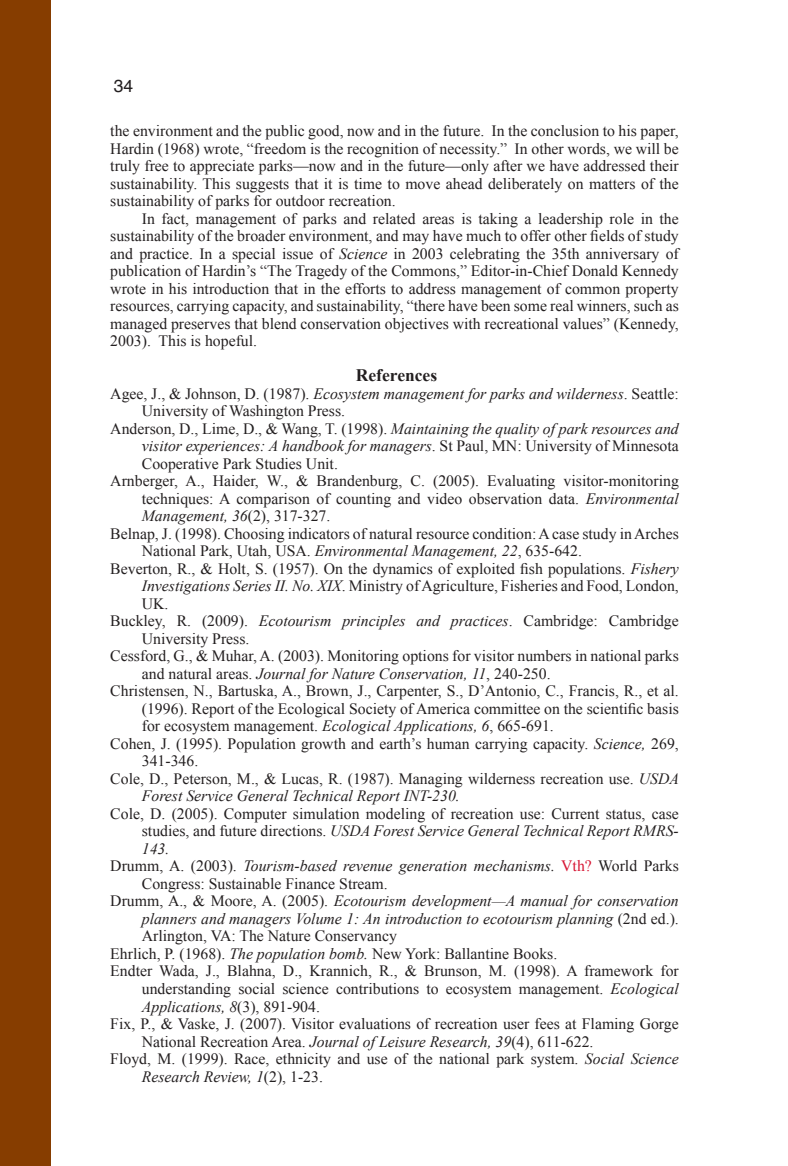
<style>
.page{position:relative;width:788px;height:1166px;background:#fff}
.page>*{position:absolute;margin:0;border:0;box-sizing:border-box;transform-origin:0 0}
.JPRA_italic_header{font:700 17.5px "Times New Roman";color:#231f20}
.t1{font:17.5px "Helvetica";color:#231f20}
.JPRA_italic_header-2{font:15.75px/17.5px "Times New Roman";color:#231f20}
.JPRA_italic_header-3{font:italic 15.75px/17.5px "Times New Roman";color:#231f20;text-align:justify}
.s1{font-style:italic}
.s2{color:#d71634}
.s3{font-style:normal}
</style>
<div class="page">
<div style="left:0;top:0;width:51px;height:1166px;background:#863d00"></div>
<p class="t1" style="left:114px;top:72px;width:21px">34</p>
<p class="JPRA_italic_header-2" style="left:110px;top:122px;width:570px;text-align:justify">the environment and the public good, now and in the future. In the conclusion to his paper, Hardin (1968) wrote, “freedom is the recognition of necessity.” In other words, we will be truly free to appreciate parks—now and in the future—only after we have addressed their sustainability. This suggests that it is time to move ahead deliberately on matters of the sustainability of parks for outdoor recreation.</p>
<p class="JPRA_italic_header-2" style="left:110px;top:209px;width:570px;text-align:justify;text-indent:32px">In fact, management of parks and related areas is taking a leadership role in the sustainability of the broader environment, and may have much to offer other fields of study and practice. In a special issue of <span class="s1">Science</span> in 2003 celebrating the 35th anniversary of publication of Hardin’s “The Tragedy of the Commons,” Editor-in-Chief Donald Kennedy wrote in his introduction that in the efforts to address management of common property resources, carrying capacity, and sustainability, “there have been some real winners, such as managed preserves that blend conservation objectives with recreational values” (Kennedy, 2003). This is hopeful.</p>
<p class="JPRA_italic_header" style="left:356px;top:363px;width:83px">References</p>
<p class="JPRA_italic_header-2" style="left:142px;top:384px;width:538px;text-indent:-32px">Agee, J., &amp; Johnson, D. (1987). <span class="s1">Ecosystem management for parks and wilderness</span>. Seattle:<br>University of Washington Press.</p>
<p class="JPRA_italic_header-2" style="left:142px;top:419px;width:538px;text-align:justify;text-indent:-32px">Anderson, D., Lime, D., &amp; Wang, T. (1998). <span class="s1">Maintaining the quality of park resources and visitor experiences: A handbook for managers</span>. St Paul, MN: University of Minnesota Cooperative Park Studies Unit.</p>
<p class="JPRA_italic_header-2" style="left:142px;top:472px;width:538px;text-align:justify;text-indent:-32px">Arnberger, A., Haider, W., &amp; Brandenburg, C. (2005). Evaluating visitor-monitoring techniques: A comparison of counting and video observation data. <span class="s1">Environmental Management, 36</span>(2), 317-327.</p>
<p class="JPRA_italic_header-2" style="left:142px;top:524px;width:538px;text-indent:-32px">Belnap, J. (1998). Choosing indicators of natural resource condition: A case study in Arches<br>National Park, Utah, USA. <span class="s1">Environmental Management, 22</span>, 635-642.</p>
<p class="JPRA_italic_header-2" style="left:142px;top:559px;width:538px;text-align:justify;text-indent:-32px">Beverton, R., &amp; Holt, S. (1957). On the dynamics of exploited fish populations. <span class="s1">Fishery Investigations Series II. No. XIX</span>. Ministry of Agriculture, Fisheries and Food, London, UK.</p>
<p class="JPRA_italic_header-2" style="left:142px;top:612px;width:538px;text-indent:-32px">Buckley, R. (2009). <span class="s1">Ecotourism principles and practices</span>. Cambridge: Cambridge<br>University Press.</p>
<p class="JPRA_italic_header-2" style="left:142px;top:647px;width:538px;text-indent:-32px">Cessford, G., &amp; Muhar, A. (2003). Monitoring options for visitor numbers in national parks and natural areas. <span class="s1">Journal for Nature Conservation, 11</span>, 240-250.</p>
<p class="JPRA_italic_header-2" style="left:142px;top:682px;width:538px;text-align:justify;text-indent:-32px">Christensen, N., Bartuska, A., Brown, J., Carpenter, S., D’Antonio, C., Francis, R., et al. (1996). Report of the Ecological Society of America committee on the scientific basis for ecosystem management. <span class="s1">Ecological Applications, 6</span>, 665-691.</p>
<p class="JPRA_italic_header-2" style="left:142px;top:734px;width:538px;text-indent:-32px">Cohen, J. (1995). Population growth and earth’s human carrying capacity. <span class="s1">Science,</span> 269,<br>341-346.</p>
<p class="JPRA_italic_header-2" style="left:142px;top:769px;width:538px;text-indent:-32px">Cole, D., Peterson, M., &amp; Lucas, R. (1987). Managing wilderness recreation use. <span class="s1">USDA<br>Forest Service General Technical Report INT-230.</span></p>
<p class="JPRA_italic_header-2" style="left:142px;top:804px;width:538px;text-align:justify;text-indent:-32px">Cole, D. (2005). Computer simulation modeling of recreation use: Current status, case studies, and future directions. <span class="s1">USDA Forest Service General Technical Report RMRS-143.</span></p>
<p class="JPRA_italic_header-2" style="left:142px;top:857px;width:538px;text-indent:-32px">Drumm, A. (2003). <span class="s1">Tourism-based revenue generation mechanisms.</span> <span class="s2">Vth?</span> World Parks<br>Congress: Sustainable Finance Stream.</p>
<p class="JPRA_italic_header-3" style="left:142px;top:892px;width:538px;text-indent:-32px"><span class="s3">Drumm, A., &amp; Moore, A. (2005).</span> Ecotourism development—A manual for conservation planners and managers Volume 1: An introduction to ecotourism planning <span class="s3">(2nd ed.).<br>Arlington, VA: The Nature Conservancy</span></p>
<p class="JPRA_italic_header-2" style="left:110px;top:944px;width:448px">Ehrlich, P. (1968). <span class="s1">The population bomb.</span> New York: Ballantine Books.</p>
<p class="JPRA_italic_header-2" style="left:142px;top:962px;width:538px;text-align:justify;text-indent:-32px">Endter Wada, J., Blahna, D., Krannich, R., &amp; Brunson, M. (1998). A framework for understanding social science contributions to ecosystem management. <span class="s1">Ecological Applications, 8</span>(3), 891-904.</p>
<p class="JPRA_italic_header-2" style="left:142px;top:1014px;width:538px;text-indent:-32px">Fix, P., &amp; Vaske, J. (2007). Visitor evaluations of recreation user fees at Flaming Gorge<br>National Recreation Area. <span class="s1">Journal of Leisure Research, 39</span>(4), 611-622.</p>
<p class="JPRA_italic_header-2" style="left:142px;top:1049px;width:538px;text-indent:-32px">Floyd, M. (1999). Race, ethnicity and use of the national park system. <span class="s1">Social Science<br>Research Review, 1</span>(2), 1-23.</p>
</div>
